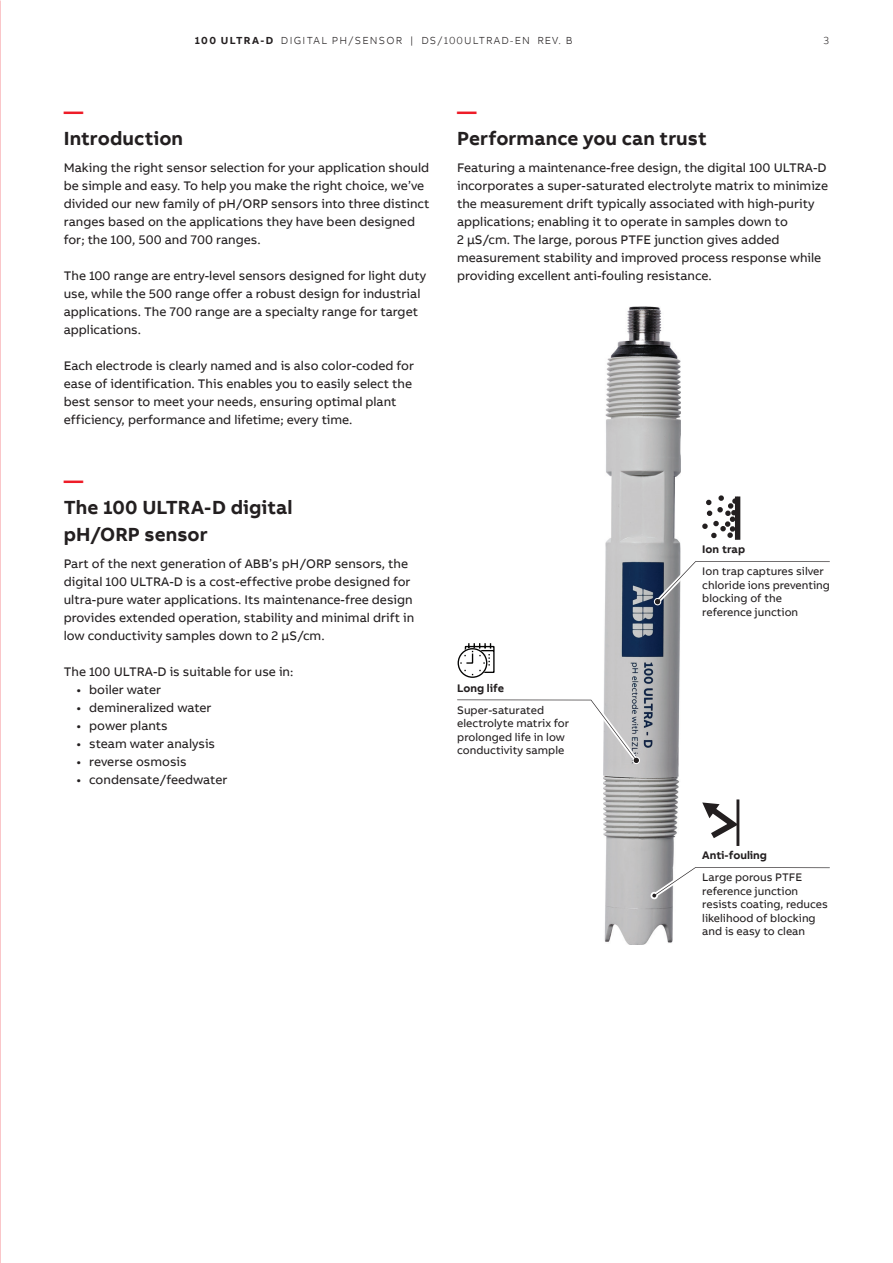
<style>
.page{position:relative;width:893px;height:1263px;background:#fff}
.page>*{position:absolute;margin:0;border:0;box-sizing:border-box;transform-origin:0 0}
.t1{font:700 19.5px/27px "AB Bvoice";letter-spacing:.005em;color:#231f20}
.t2{font:700 19.5px "AB Bvoice";color:#ee1c28}
.t3{font:12.75px/18px "AB Bvoice";color:#231f20}
.t4{font:11.25px/13.5px "AB Bvoice";color:#231f20}
.t5{font:700 11.25px "AB Bvoice";color:#231f20}
.t6{font:300 10.5px "AB Bvoice";letter-spacing:.105em;color:#231f20}
.s1{font-weight:700}
</style>
<div class="page">
<img style="left:0;top:0;width:1px;height:1263px">
<img style="left:603px;top:307px;width:78px;height:638px">
<svg style="left:653px;top:561px;width:177px;height:45px"></svg>
<svg style="left:603px;top:702px;width:37px;height:62px"></svg>
<svg style="left:457px;top:699px;width:180px;height:62px"></svg>
<svg style="left:650px;top:891px;width:8px;height:9px"></svg>
<svg style="left:652px;top:869px;width:29px;height:29px"></svg>
<svg style="left:654px;top:867px;width:176px;height:29px"></svg>
<div style="left:457px;top:648px;width:31px;height:30px;border:2px solid #fff;border-radius:50%"></div>
<svg style="left:458px;top:649px;width:29px;height:28px"></svg>
<div style="left:458px;top:648px;width:29px;height:30px;border:1px solid #050504;border-radius:50%"></div>
<svg style="left:460px;top:643px;width:35px;height:32px"></svg>
<div style="left:735px;top:496px;width:5px;height:44px;background:#231f20"></div>
<svg style="left:702px;top:495px;width:36px;height:43px"></svg>
<svg style="left:702px;top:802px;width:34px;height:36px"></svg>
<hr style="left:736px;top:799px;width:3px;height:47px;background:#231f20">
<p class="t6" style="left:195px;top:34px;width:379px"><span class="s1">100 ULTRA-D</span> DIGITAL PH/SENSOR | DS/100ULTRAD-EN REV. B</p>
<p class="t6" style="left:823px;top:34px;width:7px">3</p>
<h1 class="t2" style="left:64px;top:99px;width:21px">—</h1>
<h1 class="t1" style="left:64px;top:125px;width:121px">Introduction</h1>
<p class="t3" style="left:64px;top:159px;width:367px">Making the right sensor selection for your application should be simple and easy. To help you make the right choice, we’ve divided our new family of pH/ORP sensors into three distinct ranges based on the applications they have been designed for; the 100, 500 and 700 ranges.</p>
<p class="t3" style="left:64px;top:267px;width:364px">The 100 range are entry-level sensors designed for light duty use, while the 500 range offer a robust design for industrial applications. The 700 range are a specialty range for target applications.</p>
<p class="t3" style="left:64px;top:357px;width:352px">Each electrode is clearly named and is also color-coded for ease of identification. This enables you to easily select the best sensor to meet your needs, ensuring optimal plant efficiency, performance and lifetime; every time.</p>
<h1 class="t2" style="left:64px;top:468px;width:21px">—</h1>
<h1 class="t1" style="left:64px;top:494px;width:230px">The 100 ULTRA-D digital pH/ORP sensor</h1>
<p class="t3" style="left:64px;top:555px;width:352px">Part of the next generation of ABB’s pH/ORP sensors, the digital 100 ULTRA-D is a cost-effective probe designed for ultra-pure water applications. Its maintenance-free design provides extended operation, stability and minimal drift in low conductivity samples down to 2 μS/cm.</p>
<p class="t3" style="left:64px;top:663px;width:231px">The 100 ULTRA-D is suitable for use in:</p>
<p class="t3" style="left:77px;top:681px;width:86px">• boiler water</p>
<p class="t3" style="left:77px;top:699px;width:137px">• demineralized water</p>
<p class="t3" style="left:77px;top:717px;width:93px">• power plants</p>
<p class="t3" style="left:77px;top:735px;width:140px">• steam water analysis</p>
<p class="t3" style="left:77px;top:753px;width:112px">• reverse osmosis</p>
<p class="t3" style="left:77px;top:771px;width:153px">• condensate/feedwater</p>
<h1 class="t2" style="left:457px;top:99px;width:21px">—</h1>
<h1 class="t1" style="left:457px;top:125px;width:251px">Performance you can trust</h1>
<p class="t3" style="left:457px;top:159px;width:372px">Featuring a maintenance-free design, the digital 100 ULTRA-D incorporates a super-saturated electrolyte matrix to minimize the measurement drift typically associated with high-purity applications; enabling it to operate in samples down to<br>2 μS/cm. The large, porous PTFE junction gives added measurement stability and improved process response while providing excellent anti-fouling resistance.</p>
<p class="t5" style="left:457px;top:681px;width:48px">Long life</p>
<p class="t4" style="left:457px;top:703px;width:114px">Super-saturated electrolyte matrix for prolonged life in low conductivity sample</p>
<p class="t5" style="left:702px;top:542px;width:44px">Ion trap</p>
<p class="t4" style="left:702px;top:565px;width:129px">Ion trap captures silver chloride ions preventing blocking of the reference junction</p>
<p class="t5" style="left:702px;top:848px;width:66px">Anti-fouling</p>
<p class="t4" style="left:702px;top:871px;width:127px">Large porous PTFE reference junction resists coating, reduces likelihood of blocking and is easy to clean</p>
</div>
